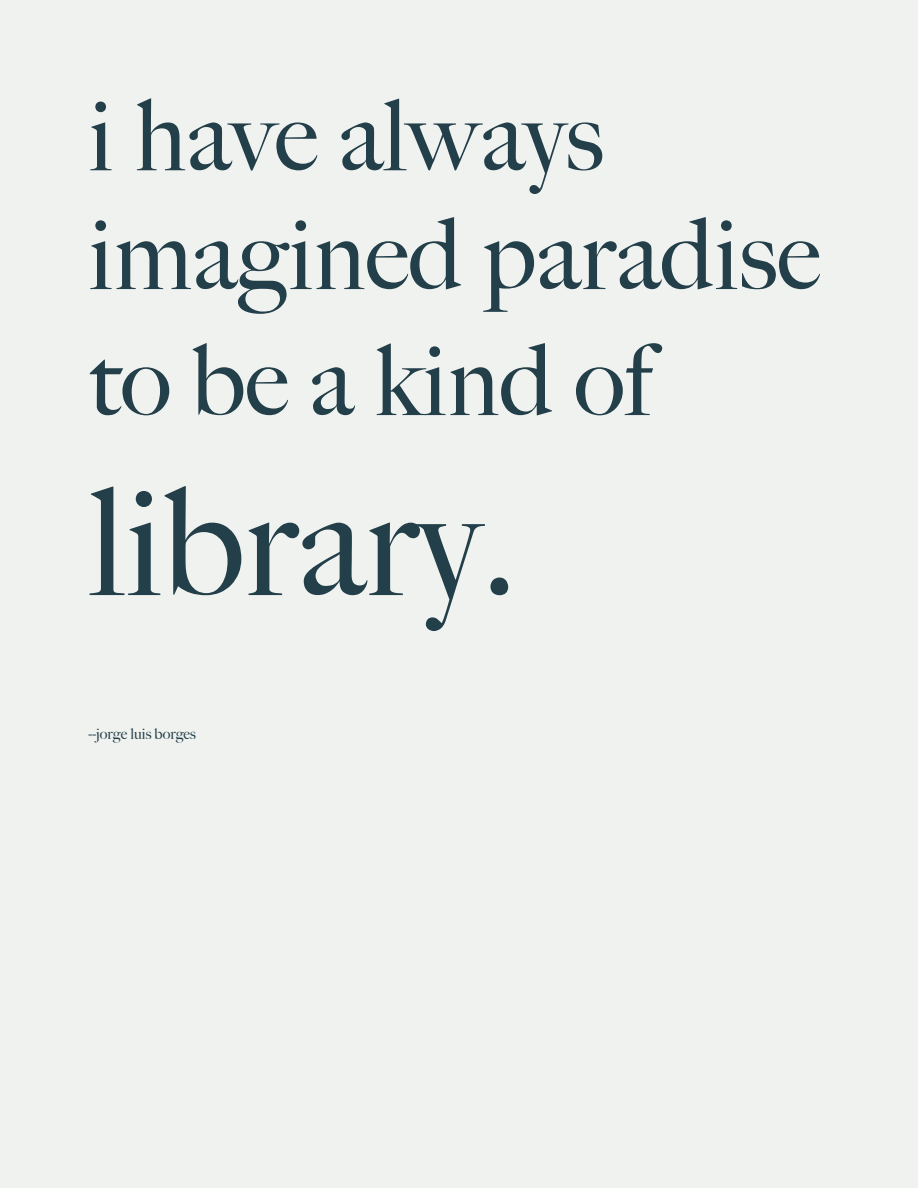
<style>
.page{position:relative;width:918px;height:1188px;background:#f0f2ef}
.page>*{position:absolute;margin:0;border:0;box-sizing:border-box;transform-origin:0 0}
.t1{font:500 150px "Big Caslon";color:#233f4a}
.t2{font:500 99px/126px "Big Caslon";color:#233f4a}
.t3{font:500 15px "Big Caslon";color:#233f4a}
</style>
<div class="page">
<p class="t2" style="left:88px;top:69px;width:517px">i have always</p>
<p class="t2" style="left:88px;top:187px;width:733px">imagined paradise to be a kind of</p>
<p class="t1" style="left:88px;top:419px;width:430px">library.</p>
<p class="t3" style="left:88px;top:721px;width:109px">--jorge luis borges</p>
</div>
